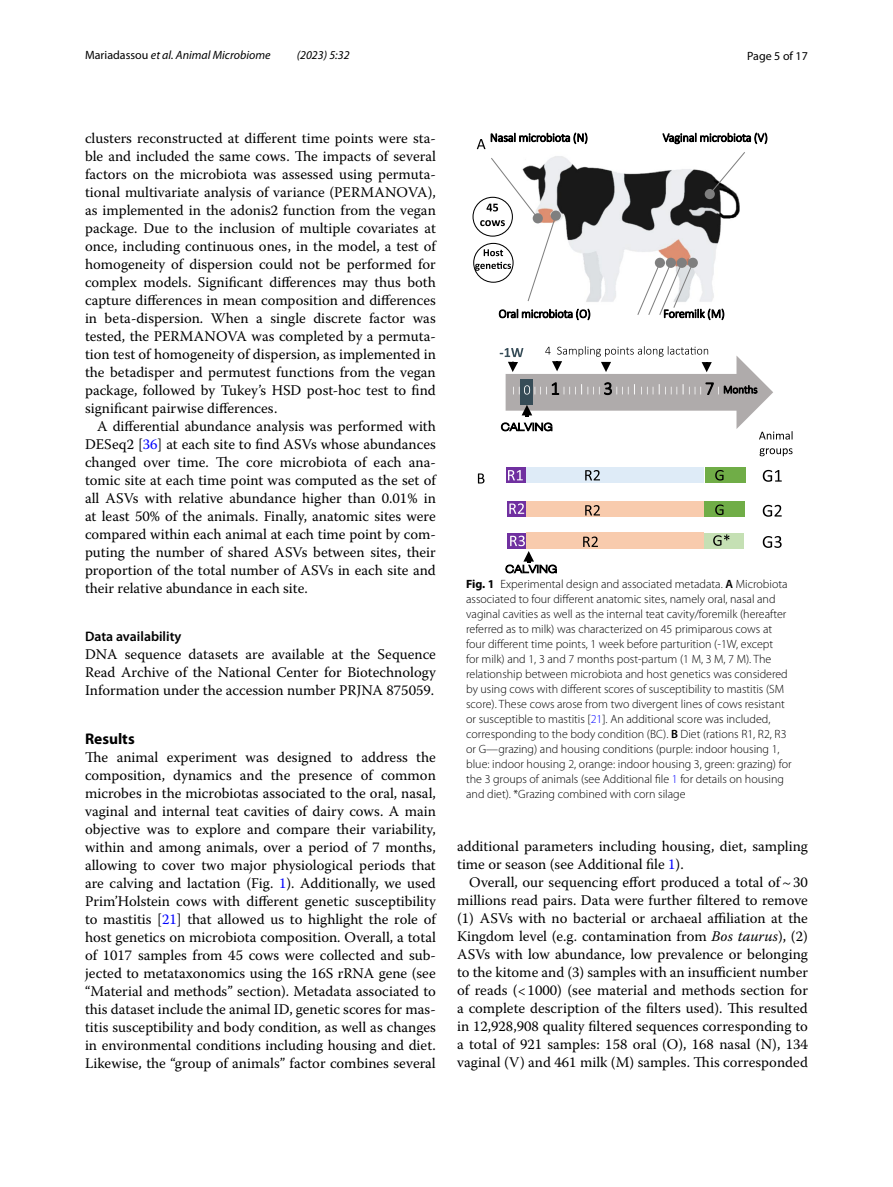
<style>
.page{position:relative;width:893px;height:1187px;background:#fff}
.page>*{position:absolute;margin:0;border:0;box-sizing:border-box;transform-origin:0 0}
.t1{font:700 15.45px "Myriad Pro";color:#000}
.t2{font:14.7px/18px "Warnock Pro";color:#000;text-align:justify}
.t3{font:600 13.8px "Myriad Pro";color:#000}
.t4{font:300 12px/15px "Myriad Pro";color:#000}
.t5{font:italic 12px "Myriad Pro";color:#000}
.t6{font:12px "Myriad Pro";color:#000}
.s1{font-style:normal}
.s2{color:#00f}
.s3{font-weight:700}
.s4{font-weight:600}
.s5{font-style:italic}
</style>
<div class="page">
<img style="left:552px;top:156px;width:187px;height:146px">
<svg style="left:663px;top:133px;width:104px;height:12px"></svg>
<svg style="left:491px;top:133px;width:96px;height:12px"></svg>
<svg style="left:499px;top:308px;width:91px;height:13px"></svg>
<div style="left:551px;top:210px;width:10px;height:11px;background:#7f7f7f;border-radius:50%"></div>
<svg style="left:709px;top:152px;width:36px;height:42px"></svg>
<div style="left:705px;top:189px;width:10px;height:10px;background:#7f7f7f;border-radius:50%"></div>
<div style="left:655px;top:258px;width:10px;height:10px;background:#7f7f7f;border-radius:50%"></div>
<div style="left:666px;top:258px;width:10px;height:10px;background:#7f7f7f;border-radius:50%"></div>
<div style="left:688px;top:258px;width:10px;height:10px;background:#7f7f7f;border-radius:50%"></div>
<svg style="left:637px;top:262px;width:87px;height:59px"></svg>
<div style="left:677px;top:258px;width:10px;height:10px;background:#7f7f7f;border-radius:50%"></div>
<div style="left:526px;top:467px;width:178px;height:16px;background:#deebf7"></div>
<div style="left:526px;top:501px;width:178px;height:16px;background:#f8cbad"></div>
<div style="left:526px;top:532px;width:178px;height:17px;background:#f8cbad"></div>
<div style="left:705px;top:467px;width:41px;height:15px;background:#70ad47"></div>
<div style="left:704px;top:533px;width:40px;height:16px;background:#c5e0b4"></div>
<svg style="left:763px;top:470px;width:19px;height:12px"></svg>
<svg style="left:763px;top:505px;width:19px;height:11px"></svg>
<svg style="left:763px;top:536px;width:19px;height:12px"></svg>
<div style="left:506px;top:467px;width:20px;height:16px;background:#7030a0"></div>
<svg style="left:508px;top:470px;width:15px;height:10px"></svg>
<div style="left:507px;top:501px;width:19px;height:16px;background:#7030a0"></div>
<svg style="left:509px;top:503px;width:15px;height:11px"></svg>
<div style="left:508px;top:533px;width:18px;height:16px;background:#7030a0"></div>
<svg style="left:585px;top:470px;width:15px;height:10px"></svg>
<svg style="left:585px;top:505px;width:15px;height:10px"></svg>
<svg style="left:583px;top:536px;width:15px;height:11px"></svg>
<svg style="left:715px;top:470px;width:9px;height:10px"></svg>
<svg style="left:713px;top:534px;width:16px;height:12px"></svg>
<div style="left:704px;top:501px;width:41px;height:16px;background:#70ad47"></div>
<svg style="left:715px;top:504px;width:9px;height:11px"></svg>
<svg style="left:760px;top:448px;width:32px;height:8px"></svg>
<svg style="left:477px;top:139px;width:8px;height:10px"></svg>
<svg style="left:478px;top:473px;width:6px;height:10px"></svg>
<svg style="left:505px;top:535px;width:52px;height:38px"></svg>
<svg style="left:500px;top:346px;width:293px;height:93px"></svg>
<svg style="left:472px;top:158px;width:84px;height:143px"></svg>
<p class="t5" style="left:85px;top:48px;width:187px"><span class="s1">Mariadassou</span> et al. Animal Microbiome</p>
<p class="t5" style="left:297px;top:48px;width:54px">(2023) 5:32</p>
<p class="t6" style="left:747px;top:48px;width:62px">Page 5 of 17</p>
<p class="t2" style="left:85px;top:128px;width:352px">clusters reconstructed at different time points were sta&shy;ble and included the same cows. The impacts of several factors on the microbiota was assessed using permuta&shy;tional multivariate analysis of variance (PERMANOVA), as implemented in the adonis2 function from the vegan package. Due to the inclusion of multiple covariates at once, including continuous ones, in the model, a test of homogeneity of dispersion could not be performed for complex models. Significant differences may thus both capture differences in mean composition and differences in beta-dispersion. When a single discrete factor was tested, the PERMANOVA was completed by a permuta&shy;tion test of homogeneity of dispersion, as implemented in the betadisper and permutest functions from the vegan package, followed by Tukey’s HSD post-hoc test to find significant pairwise differences.</p>
<p class="t2" style="left:85px;top:416px;width:352px;text-indent:12px">A differential abundance analysis was performed with DESeq2 [<span class="s2">36</span>] at each site to find ASVs whose abundances changed over time. The core microbiota of each ana&shy;tomic site at each time point was computed as the set of all ASVs with relative abundance higher than 0.01% in at least 50% of the animals. Finally, anatomic sites were compared within each animal at each time point by com&shy;puting the number of shared ASVs between sites, their proportion of the total number of ASVs in each site and their relative abundance in each site.</p>
<p class="t3" style="left:85px;top:628px;width:98px">Data availability</p>
<p class="t2" style="left:85px;top:645px;width:352px">DNA sequence datasets are available at the Sequence Read Archive of the National Center for Biotechnology Information under the accession number PRJNA 875059.</p>
<p class="t1" style="left:85px;top:728px;width:51px">Results</p>
<p class="t2" style="left:85px;top:748px;width:352px">The animal experiment was designed to address the composition, dynamics and the presence of common microbes in the microbiotas associated to the oral, nasal, vaginal and internal teat cavities of dairy cows. A main objective was to explore and compare their variability, within and among animals, over a period of 7 months, allowing to cover two major physiological periods that are calving and lactation (Fig. <span class="s2">1</span>). Additionally, we used Prim’Holstein cows with different genetic susceptibility to mastitis [<span class="s2">21</span>] that allowed us to highlight the role of host genetics on microbiota composition. Overall, a total of 1017 samples from 45 cows were collected and sub&shy;jected to metataxonomics using the 16S rRNA gene (see “Material and methods” section). Metadata associated to this dataset include the animal ID, genetic scores for mas&shy;titis susceptibility and body condition, as well as changes in environmental conditions including housing and diet.<br>Likewise, the “group of animals” factor combines several</p>
<p class="t4" style="left:466px;top:577px;width:327px"><span class="s3">Fig. 1</span> Experimental design and associated metadata. <span class="s4">A</span> Microbiota associated to four different anatomic sites, namely oral, nasal and vaginal cavities as well as the internal teat cavity/foremilk (hereafter referred as to milk) was characterized on 45 primiparous cows at four different time points, 1 week before parturition (-1W, except<br>for milk) and 1, 3 and 7 months post-partum (1 M, 3 M, 7 M). The relationship between microbiota and host genetics was considered by using cows with different scores of susceptibility to mastitis (SM score). These cows arose from two divergent lines of cows resistant or susceptible to mastitis [<span class="s2">21</span>]. An additional score was included, corresponding to the body condition (BC). <span class="s4">B</span> Diet (rations R1, R2, R3 or G—grazing) and housing conditions (purple: indoor housing 1, blue: indoor housing 2, orange: indoor housing 3, green: grazing) for the 3 groups of animals (see Additional file <span class="s2">1</span> for details on housing and diet). *Grazing combined with corn silage</p>
<p class="t2" style="left:457px;top:836px;width:352px">additional parameters including housing, diet, sampling time or season (see Additional file <span class="s2">1</span>).</p>
<p class="t2" style="left:457px;top:872px;width:352px;text-indent:12px">Overall, our sequencing effort produced a total of~30 millions read pairs. Data were further filtered to remove (1) ASVs with no bacterial or archaeal affiliation at the Kingdom level (e.g. contamination from <span class="s5">Bos taurus</span>), (2)<br>ASVs with low abundance, low prevalence or belonging to the kitome and (3) samples with an insufficient number of reads (&lt;1000) (see material and methods section for a complete description of the filters used). This resulted in 12,928,908 quality filtered sequences corresponding to a total of 921 samples: 158 oral (O), 168 nasal (N), 134 vaginal (V) and 461 milk (M) samples. This corresponded</p>
</div>
